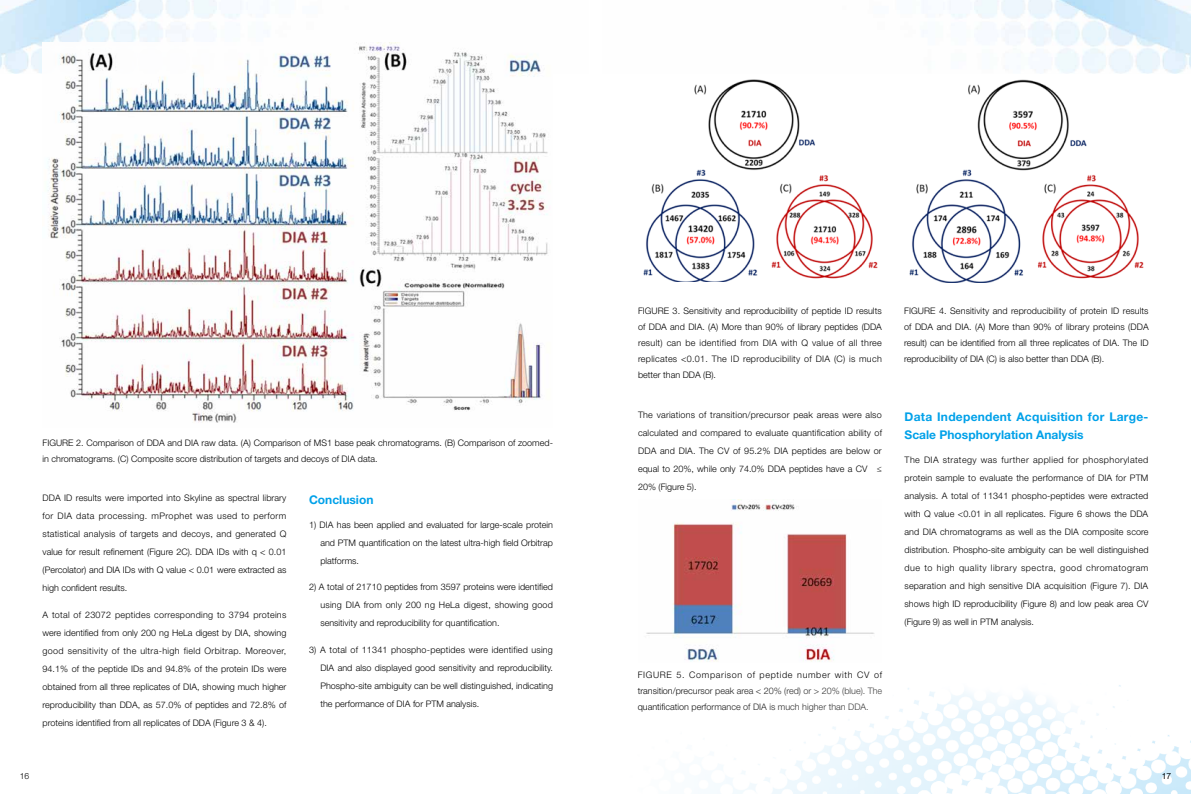
<style>
.page{position:relative;width:1191px;height:794px;background:#fff}
.page>*{position:absolute;margin:0;border:0;box-sizing:border-box;transform-origin:0 0}
.t1{font:700 12px/18px "Helvetica Neue LT Std";letter-spacing:.02em;color:#00a1e9}
.t2{font:700 12px "Helvetica Neue LT Std";color:#00a1e9}
.t3{font:300 9px/18px "Helvetica Neue LT Std";color:#000;text-align:justify}
.t4{font:300 8.5px "Helvetica Neue LT Std";color:#000}
</style>
<div class="page">
<img style="left:0;top:0;width:400px;height:73px">
<img style="left:950px;top:0;width:241px;height:73px">
<img style="left:643px;top:79px;width:235px;height:203px">
<img style="left:909px;top:79px;width:235px;height:203px">
<img style="left:43px;top:43px;width:505px;height:380px">
<img style="left:646px;top:500px;width:229px;height:162px">
<img style="left:726px;top:685px;width:465px;height:109px">
<p class="t3" style="left:43px;top:434px;width:512px;line-height:16px">FIGURE 2. Comparison of DDA and DIA raw data. (A) Comparison of MS1 base peak chromatograms. (B) Comparison of zoomed&shy;in chromatograms. (C) Composite score distribution of targets and decoys of DIA data.</p>
<p class="t3" style="left:43px;top:488px;width:245px">DDA ID results were imported into Skyline as spectral library for DIA data processing. mProphet was used to perform statistical analysis of targets and decoys, and generated Q value for result refinement (Figure 2C). DDA IDs with q &lt; 0.01 (Percolator) and DIA IDs with Q value &lt; 0.01 were extracted as high confident results.</p>
<p class="t3" style="left:43px;top:605px;width:245px">A total of 23072 peptides corresponding to 3794 proteins were identified from only 200 ng HeLa digest by DIA, showing good sensitivity of the ultra-high field Orbitrap. Moreover, 94.1% of the peptide IDs and 94.8% of the protein IDs were obtained from all three replicates of DIA, showing much higher reproducibility than DDA, as 57.0% of peptides and 72.8% of proteins identified from all replicates of DDA (Figure 3 &amp; 4).</p>
<h1 class="t2" style="left:309px;top:492px;width:66px">Conclusion</h1>
<p class="t3" style="left:320px;top:515px;width:234px;text-indent:-11px">1) DIA has been applied and evaluated for large-scale protein and PTM quantification on the latest ultra-high field Orbitrap platforms.</p>
<p class="t3" style="left:320px;top:577px;width:234px;text-indent:-11px">2) A total of 21710 peptides from 3597 proteins were identified using DIA from only 200 ng HeLa digest, showing good sensitivity and reproducibility for quantification.</p>
<p class="t3" style="left:320px;top:640px;width:234px;text-indent:-11px">3) A total of 11341 phospho-peptides were identified using DIA and also displayed good sensitivity and reproducibility.<br>Phospho-site ambiguity can be well distinguished, indicating the performance of DIA for PTM analysis.</p>
<p class="t4" style="left:20px;top:770px;width:11px">16</p>
<p class="t3" style="left:638px;top:303px;width:245px;line-height:16px">FIGURE 3. Sensitivity and reproducibility of peptide ID results of DDA and DIA. (A) More than 90% of library peptides (DDA result) can be identified from DIA with Q value of all three replicates &lt;0.01. The ID reproducibility of DIA (C) is much better than DDA (B).</p>
<p class="t3" style="left:904px;top:303px;width:246px;line-height:16px">FIGURE 4. Sensitivity and reproducibility of protein ID results of DDA and DIA. (A) More than 90% of library proteins (DDA result) can be identified from all three replicates of DIA. The ID reproducibility of DIA (C) is also better than DDA (B).</p>
<p class="t3" style="left:638px;top:406px;width:245px">The variations of transition/precursor peak areas were also calculated and compared to evaluate quantification ability of DDA and DIA. The CV of 95.2% DIA peptides are below or equal to 20%, while only 74.0% DDA peptides have a CV ≤ 20% (Figure 5).</p>
<p class="t3" style="left:637px;top:666px;width:246px;line-height:16px">FIGURE 5. Comparison of peptide number with CV of transition/precursor peak area &lt; 20% (red) or &gt; 20% (blue). The quantification performance of DIA is much higher than DDA.</p>
<h1 class="t1" style="left:904px;top:407px;width:245px">Data Independent Acquisition for Large-<br>Scale Phosphorylation Analysis</h1>
<p class="t3" style="left:904px;top:450px;width:245px">The DIA strategy was further applied for phosphorylated protein sample to evaluate the performance of DIA for PTM analysis. A total of 11341 phospho-peptides were extracted with Q value &lt;0.01 in all replicates. Figure 6 shows the DDA and DIA chromatograms as well as the DIA composite score distribution. Phospho-site ambiguity can be well distinguished due to high quality library spectra, good chromatogram separation and high sensitive DIA acquisition (Figure 7). DIA shows high ID reproducibility (Figure 8) and low peak area CV (Figure 9) as well in PTM analysis.</p>
<p class="t4" style="left:1161px;top:770px;width:11px">17</p>
</div>
